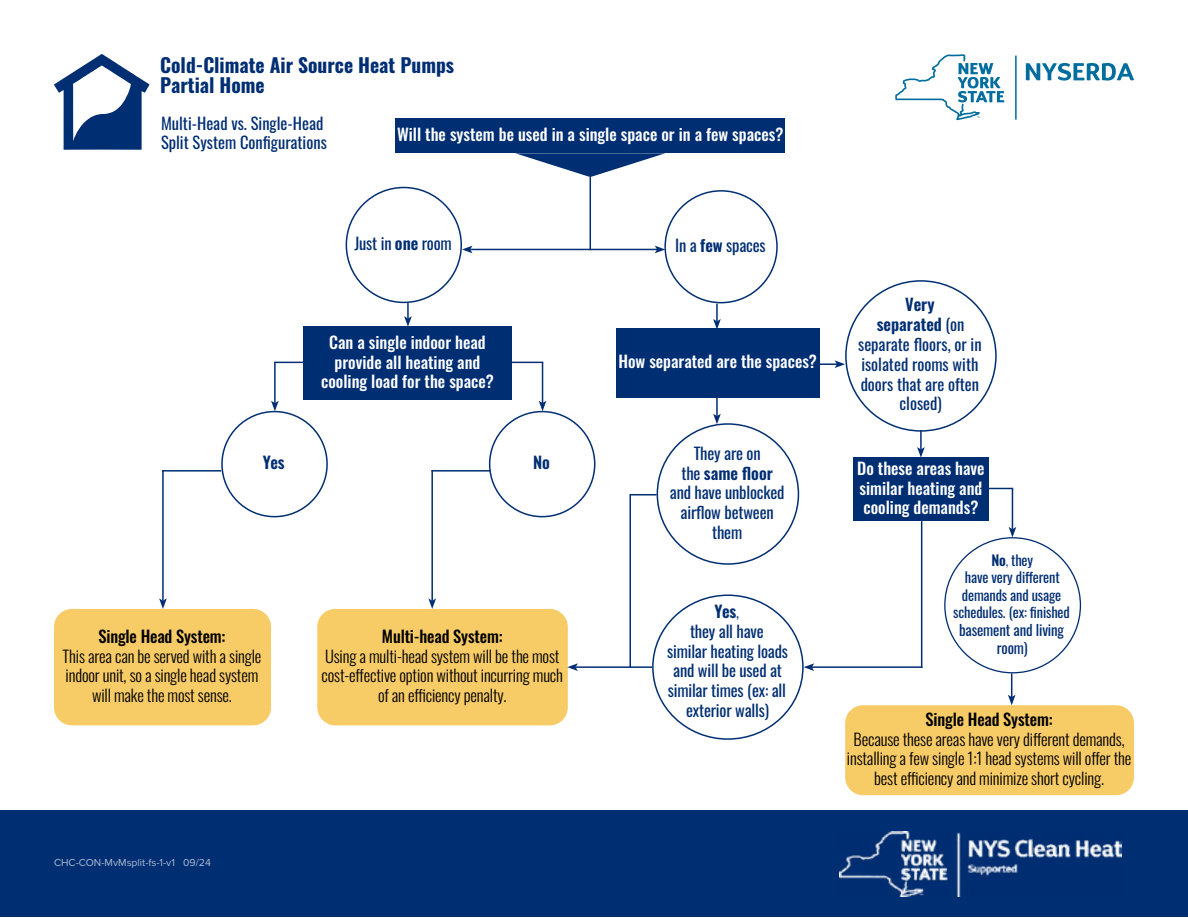
<style>
.page{position:relative;width:1188px;height:918px;background:#fff}
.page>*{position:absolute;margin:0;border:0;box-sizing:border-box;transform-origin:0 0}
.t1{font:700 19.5px/20.2px "Oswald";color:#002e73}
.t2{font:300 16.5px/19.8px "Oswald";letter-spacing:-.01em;color:#000;text-align:center}
.t3{font:16.5px/19.8px "Oswald";letter-spacing:-.01em;color:#002e73;text-align:center}
.t4{font:500 16.5px/19.8px "Oswald";color:#fff;text-align:center}
.t5{font:500 16.5px "Oswald";letter-spacing:-.01em;color:#000}
.t6{font:600 16.5px "Oswald";color:#002e73}
.t7{font:14.85px/17.9px "Oswald";letter-spacing:-.01em;color:#002e73;text-align:center}
.t8{font:14.4px/17.2px "Oswald";letter-spacing:-.01em;color:#002e73;text-align:center}
.t9{font:10.5px "Proxima Nova";color:#fff}
.s1{font-weight:600}
.s2{font-weight:300}
</style>
<div class="page">
<svg style="left:54px;top:54px;width:96px;height:96px"></svg>
<div style="left:395px;top:118px;width:390px;height:35px;background:#002e73"></div>
<svg style="left:515px;top:153px;width:150px;height:24px"></svg>
<hr style="left:590px;top:177px;width:1px;height:73px;background:#002e73">
<hr style="left:470px;top:249px;width:187px;height:1px;background:#002e73">
<svg style="left:462px;top:246px;width:11px;height:7px"></svg>
<svg style="left:655px;top:246px;width:9px;height:7px"></svg>
<div style="left:664px;top:190px;width:114px;height:113px;border:2px solid #002e73;border-radius:50%"></div>
<div style="left:346px;top:187px;width:116px;height:116px;border:2px solid #002e73;border-radius:50%"></div>
<div style="left:303px;top:327px;width:209px;height:73px;background:#002e73"></div>
<svg style="left:404px;top:303px;width:8px;height:24px"></svg>
<div style="left:616px;top:328px;width:203px;height:69px;background:#002e73"></div>
<svg style="left:713px;top:304px;width:8px;height:24px"></svg>
<hr style="left:542px;top:362px;width:1px;height:41px;background:#002e73">
<svg style="left:539px;top:401px;width:7px;height:10px"></svg>
<hr style="left:512px;top:362px;width:31px;height:1px;background:#002e73">
<div style="left:489px;top:411px;width:106px;height:106px;border:2px solid #002e73;border-radius:50%"></div>
<hr style="left:274px;top:362px;width:2px;height:41px;background:#002e73">
<svg style="left:271px;top:401px;width:8px;height:10px"></svg>
<svg style="left:276px;top:362px;width:27px;height:1px"></svg>
<div style="left:221px;top:411px;width:107px;height:106px;border:2px solid #002e73;border-radius:50%"></div>
<hr style="left:162px;top:470px;width:2px;height:131px;background:#002e73">
<svg style="left:159px;top:598px;width:8px;height:11px"></svg>
<hr style="left:163px;top:470px;width:58px;height:2px;background:#002e73">
<div style="left:54px;top:609px;width:217px;height:116px;background:#f7cb66;border-radius:18px"></div>
<svg style="left:819px;top:360px;width:26px;height:8px"></svg>
<svg style="left:917px;top:430px;width:8px;height:27px"></svg>
<div style="left:853px;top:457px;width:135px;height:64px;background:#002e73"></div>
<svg style="left:713px;top:397px;width:8px;height:27px"></svg>
<div style="left:317px;top:609px;width:251px;height:116px;background:#f7cb66;border-radius:18px"></div>
<hr style="left:812px;top:666px;width:110px;height:2px;background:#002e73">
<svg style="left:804px;top:663px;width:10px;height:8px"></svg>
<svg style="left:1008px;top:673px;width:8px;height:32px"></svg>
<div style="left:845px;top:705px;width:289px;height:90px;background:#f7cb66;border-radius:18px"></div>
<hr style="left:431px;top:470px;width:2px;height:131px;background:#002e73">
<svg style="left:428px;top:598px;width:8px;height:11px"></svg>
<hr style="left:432px;top:470px;width:58px;height:2px;background:#002e73">
<hr style="left:1012px;top:488px;width:1px;height:41px;background:#002e73">
<svg style="left:1009px;top:527px;width:7px;height:10px"></svg>
<hr style="left:981px;top:488px;width:31px;height:1px;background:#002e73">
<hr style="left:921px;top:521px;width:1px;height:147px;background:#002e73">
<hr style="left:576px;top:666px;width:76px;height:2px;background:#002e73">
<svg style="left:567px;top:663px;width:11px;height:8px"></svg>
<hr style="left:629px;top:494px;width:2px;height:174px;background:#002e73">
<hr style="left:631px;top:494px;width:25px;height:2px;background:#002e73">
<div style="left:0;top:811px;width:1188px;height:106px;background:#002e73"></div>
<svg style="left:895px;top:54px;width:109px;height:66px"></svg>
<svg style="left:1026px;top:63px;width:108px;height:18px"></svg>
<hr style="left:1015px;top:55px;width:2px;height:65px;background:#006d9e">
<img style="left:840px;top:832px;width:281px;height:64px">
<p class="t1" style="left:160px;top:56px;width:295px">Cold-Climate Air Source Heat Pumps<br>Partial Home</p>
<p class="t3" style="left:161px;top:111px;width:167px;text-align:left">Multi-Head vs. Single-Head<br>Split System Configurations</p>
<p class="t4" style="left:397px;top:126px;width:388px">Will the system be used in a single space or in a few spaces?</p>
<p class="t3" style="left:354px;top:232px;width:99px">Just in <span class="s1">one</span> room</p>
<p class="t3" style="left:675px;top:234px;width:92px">In a <span class="s1">few</span> spaces</p>
<p class="t4" style="left:321px;top:333px;width:174px">Can a single indoor head provide all heating and cooling load for the space?</p>
<p class="t6" style="left:263px;top:454px;width:23px">Yes</p>
<p class="t6" style="left:533px;top:454px;width:18px">No</p>
<p class="t5" style="left:99px;top:627px;width:129px">Single Head System:</p>
<p class="t2" style="left:63px;top:644px;width:200px">This area can be served with a single indoor unit, so a single head system will make the most sense.</p>
<p class="t9" style="left:54px;top:854px;width:158px">CHC-CON-MvMsplit-fs-1-v1 09/24</p>
<p class="t5" style="left:382px;top:627px;width:122px">Multi-head System:</p>
<p class="t2" style="left:322px;top:644px;width:243px">Using a multi-head system will be the most cost-effective option without incurring much of an efficiency penalty.</p>
<p class="t4" style="left:618px;top:352px;width:200px">How separated are the spaces?</p>
<p class="t3" style="left:670px;top:442px;width:116px">They are on<br>the <span class="s1">same floor </span>and have unblocked airflow between them</p>
<p class="t3" style="left:667px;top:600px;width:123px"><span class="s1">Yes</span><span class="s2">,<br></span>they all have<br>similar heating loads and will be used at similar times (ex: all exterior walls)</p>
<p class="t3" style="left:858px;top:293px;width:125px"><span class="s1">Very<br>separated</span> (on separate floors, or in isolated rooms with doors that are often closed)</p>
<p class="t4" style="left:857px;top:459px;width:129px;text-align:left">Do these areas have similar heating and cooling demands?</p>
<p class="t8" style="left:953px;top:550px;width:118px"><span class="s1">No</span><span class="s2">,</span> they<br>have very different demands and usage schedules. (ex: finished</p>
<p class="t7" style="left:959px;top:619px;width:107px">basement and living room)</p>
<p class="t5" style="left:926px;top:711px;width:129px">Single Head System:</p>
<p class="t2" style="left:847px;top:727px;width:286px">Because these areas have very different demands, installing a few single 1:1 head systems will offer the best efficiency and minimize short cycling.</p>
</div>
